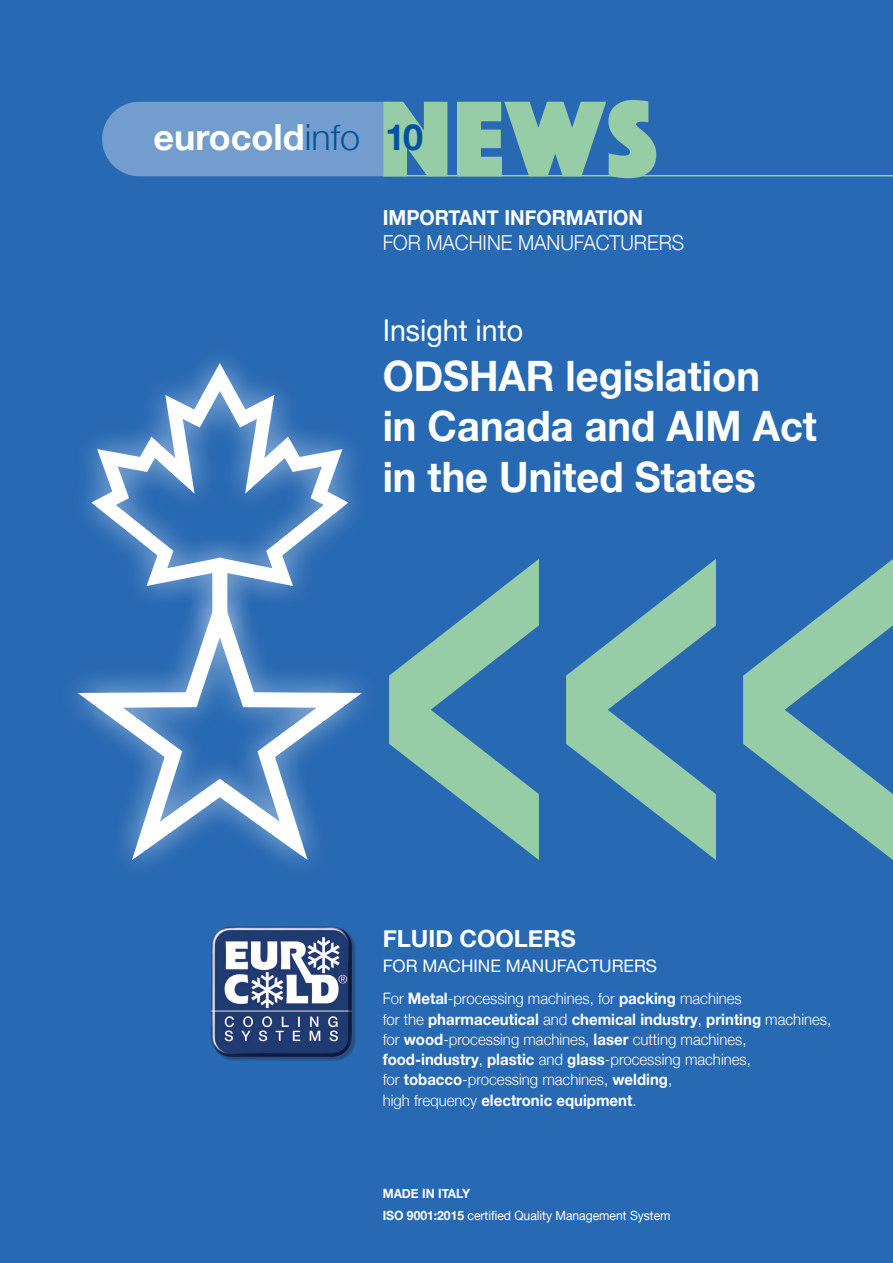
<style>
.page{position:relative;width:893px;height:1263px;background:#fff}
.page>*{position:absolute;margin:0;border:0;box-sizing:border-box;transform-origin:0 0}
.t1{font:700 41.85px/50.2px "Helvetica Neue";color:#fff;scale:.95 1}
.t2{font:700 36px "Helvetica Neue";color:#fff}
.t3{font:30px "Helvetica Neue";color:#fff;scale:.95 1}
.t4{font:700 23.7px "Helvetica Neue";color:#fff}
.t5{font:300 20.7px "Helvetica Neue";color:#fff;scale:.95 1}
.t6{font:700 20.7px "Helvetica Neue";color:#fff;scale:.95 1}
.t7{font:17.25px "Helvetica Neue";color:#fff}
.t8{font:300 15.75px/20.2px "Helvetica Neue";color:#fff;scale:.95 1}
.t9{font:12.75px "Helvetica Neue";color:#fff;scale:.95 1}
.t10{font:700 12.75px "Helvetica Neue";color:#fff;scale:.95 1}
.s1{font-weight:300;color:#0153a0}
.s2{color:#0153a0}
.s3{font-weight:700}
</style>
<div class="page">
<div style="left:0;top:0;width:892px;height:1263px;background:#2869b3"></div>
<div style="left:212px;top:927px;width:145px;height:134px;background:#231f20;opacity:.35"></div>
<img style="left:215px;top:927px;width:117px;height:8px">
<svg style="left:389px;top:559px;width:150px;height:301px"></svg>
<svg style="left:566px;top:559px;width:150px;height:301px"></svg>
<svg style="left:743px;top:559px;width:150px;height:301px"></svg>
<hr style="left:383px;top:175px;width:510px;height:1px;background:#96cca6">
<svg style="left:102px;top:100px;width:554px;height:78px"></svg>
<svg style="left:85px;top:359px;width:270px;height:209px"></svg>
<div style="left:55px;top:568px;width:329px;height:315px;background:#fff;opacity:.56"></div>
<svg style="left:55px;top:594px;width:329px;height:285px"></svg>
<div style="left:184px;top:534px;width:71px;height:128px;background:#fff;opacity:.56"></div>
<div style="left:212px;top:561px;width:15px;height:74px;background:#fff"></div>
<h2 class="t2" style="left:153px;top:109px;width:271px">eurocold<span class="s1">info</span> <span class="s2">10</span></h2>
<h3 class="t6" style="left:383px;top:201px;width:276px">IMPORTANT INFORMATION</h3>
<h3 class="t5" style="left:383px;top:226px;width:319px">FOR MACHINE MANUFACTURERS</h3>
<h3 class="t3" style="left:383px;top:308px;width:149px">Insight into</h3>
<h1 class="t1" style="left:383px;top:352px;width:458px">ODSHAR legislation<br>in Canada and AIM Act in the United States</h1>
<h3 class="t4" style="left:383px;top:919px;width:195px">FLUID COOLERS</h3>
<p class="t7" style="left:383px;top:953px;width:276px">FOR MACHINE MANUFACTURERS</p>
<p class="t8" style="left:383px;top:987px;width:474px">For <span class="s3">Metal</span>-processing machines, for <span class="s3">packing</span> machines<br>for the <span class="s3">pharmaceutical</span> and <span class="s3">chemical industry</span>, <span class="s3">printing</span> machines, for <span class="s3">wood</span>-processing machines, <span class="s3">laser</span> cutting machines, <span class="s3">food-industry</span>, <span class="s3">plastic</span> and <span class="s3">glass</span>-processing machines,<br>for <span class="s3">tobacco</span>-processing machines, <span class="s3">welding</span>,<br>high frequency <span class="s3">electronic equipment</span>.</p>
<p class="t10" style="left:383px;top:1183px;width:94px">MADE IN ITALY</p>
<p class="t9" style="left:383px;top:1206px;width:305px"><span class="s3">ISO 9001:2015</span> certified Quality Management System</p>
</div>
